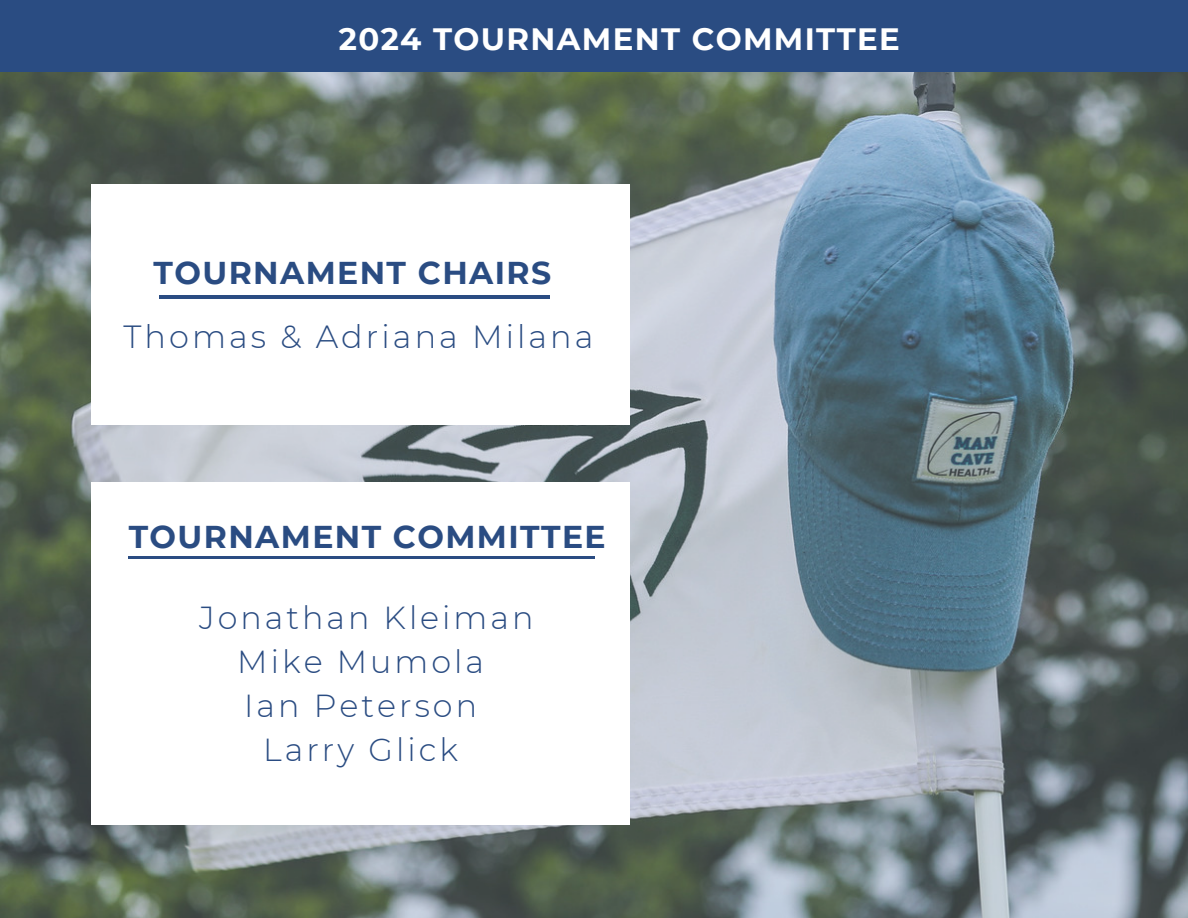
<style>
.page{position:relative;width:1188px;height:918px;background:#fff}
.page>*{position:absolute;margin:0;border:0;box-sizing:border-box;transform-origin:0 0}
.t1{font:300 31.95px "Montserrat";letter-spacing:.095em;color:#2a4c82}
.t2{font:300 31.8px/43.8px "Montserrat";letter-spacing:.095em;color:#2a4c82;text-align:center}
.t3{font:700 31.5px "Montserrat";letter-spacing:.045em;color:#2a4c82}
.t4{font:700 30.9px "Montserrat";letter-spacing:.045em;color:#fff}
</style>
<div class="page">
<img style="left:0;top:72px;width:1188px;height:846px">
<div style="left:0;top:0;width:1188px;height:72px;background:#2a4c82"></div>
<div style="left:92px;top:483px;width:538px;height:341px;background:#fff"></div>
<hr style="left:129px;top:556px;width:465px;height:2px;background:#2a4c82">
<div style="left:92px;top:184px;width:538px;height:241px;background:#fff"></div>
<hr style="left:160px;top:296px;width:389px;height:2px;background:#2a4c82">
<p class="t4" style="left:339px;top:20px;width:563px">2024 TOURNAMENT COMMITTEE</p>
<h1 class="t3" style="left:154px;top:253px;width:399px">TOURNAMENT CHAIRS</h1>
<p class="t1" style="left:124px;top:317px;width:471px">Thomas &amp; Adriana Milana</p>
<h1 class="t3" style="left:129px;top:518px;width:478px">TOURNAMENT COMMITTEE</h1>
<h1 class="t2" style="left:199px;top:596px;width:336px">Jonathan Kleiman<br>Mike Mumola</h1>
<p class="t2" style="left:244px;top:683px;width:234px">Ian Peterson</p>
<p class="t2" style="left:263px;top:727px;width:196px">Larry Glick</p>
</div>
